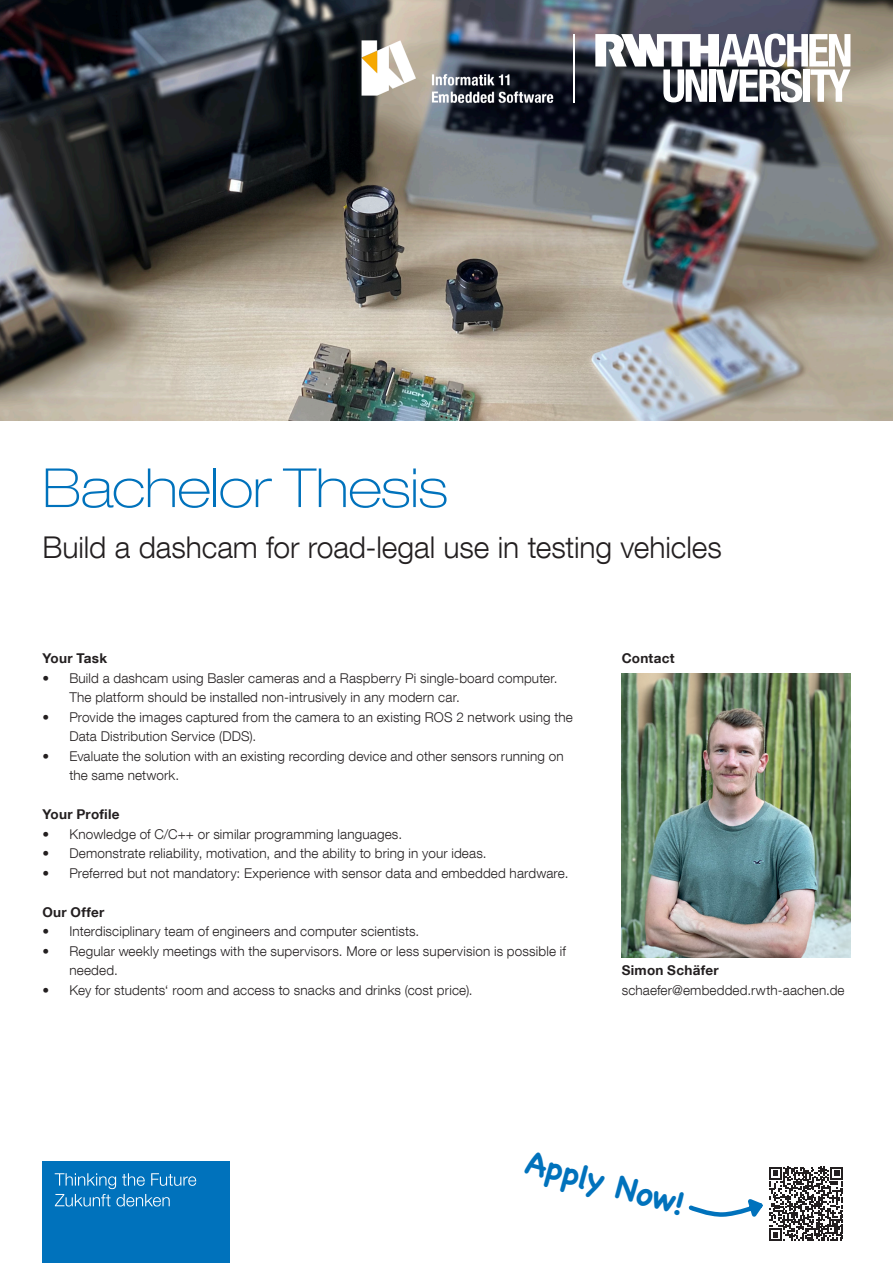
<style>
.page{position:relative;width:893px;height:1263px;background:#fff}
.page>*{position:absolute;margin:0;border:0;box-sizing:border-box;transform-origin:0 0}
.t1{font:100 expanded 54px "Helvetica Neue LT Com";letter-spacing:-.005em;color:#0072bc}
.t2{font:700 31.5px "Chalkboard";color:#0072bc}
.t3{font:300 30px "Helvetica Neue LT Com";letter-spacing:-.005em;color:#231f20}
.t4{font:300 13.5px/19.5px "Helvetica Neue LT Com";letter-spacing:.01em;color:#231f20}
.t5{font:700 13.5px "Helvetica Neue LT Com";letter-spacing:.02em;color:#231f20}
</style>
<div class="page">
<img style="left:0;top:0;width:893px;height:421px">
<img style="left:622px;top:673px;width:228px;height:284px">
<svg style="left:688px;top:1167px;width:155px;height:74px"></svg>
<svg style="left:595px;top:34px;width:255px;height:68px"></svg>
<hr style="left:573px;top:34px;width:2px;height:68px;background:#fff">
<div style="left:43px;top:1161px;width:187px;height:102px;background:#0072bc"></div>
<svg style="left:55px;top:1173px;width:141px;height:33px"></svg>
<img style="left:335px;top:0;width:229px;height:136px">
<p class="t1" style="left:43px;top:455px;width:407px">Bachelor Thesis</p>
<p class="t3" style="left:43px;top:529px;width:681px">Build a dashcam for road-legal use in testing vehicles</p>
<p class="t5" style="left:42px;top:650px;width:66px">Your Task</p>
<p class="t4" style="left:69px;top:668px;width:490px;text-indent:-27px">• Build a dashcam using Basler cameras and a Raspberry Pi single-board computer.<br>The platform should be installed non-intrusively in any modern car.</p>
<p class="t4" style="left:69px;top:707px;width:505px;text-indent:-27px">• Provide the images captured from the camera to an existing ROS 2 network using the<br>Data Distribution Service (DDS).</p>
<p class="t4" style="left:69px;top:746px;width:496px;text-indent:-27px">• Evaluate the solution with an existing recording device and other sensors running on the same network.</p>
<p class="t5" style="left:42px;top:806px;width:79px">Your Profile</p>
<p class="t4" style="left:42px;top:824px;width:361px">• Knowledge of C/C++ or similar programming languages.</p>
<p class="t4" style="left:42px;top:843px;width:446px">• Demonstrate reliability, motivation, and the ability to bring in your ideas.</p>
<p class="t4" style="left:42px;top:863px;width:528px">• Preferred but not mandatory: Experience with sensor data and embedded hardware.</p>
<p class="t5" style="left:42px;top:903px;width:64px">Our Offer</p>
<p class="t4" style="left:42px;top:921px;width:378px">• Interdisciplinary team of engineers and computer scientists.</p>
<p class="t4" style="left:69px;top:941px;width:498px;text-indent:-27px">• Regular weekly meetings with the supervisors. More or less supervision is possible if needed.</p>
<p class="t4" style="left:42px;top:980px;width:432px">• Key for students‘ room and access to snacks and drinks (cost price).</p>
<p class="t5" style="left:622px;top:650px;width:54px">Contact</p>
<p class="t5" style="left:622px;top:962px;width:98px">Simon Schäfer</p>
<p class="t4" style="left:622px;top:980px;width:224px">schaefer@embedded.rwth-aachen.de</p>
<p class="t2" style="left:531px;top:1143px;width:165px;rotate:15deg">Apply Now!</p>
</div>
